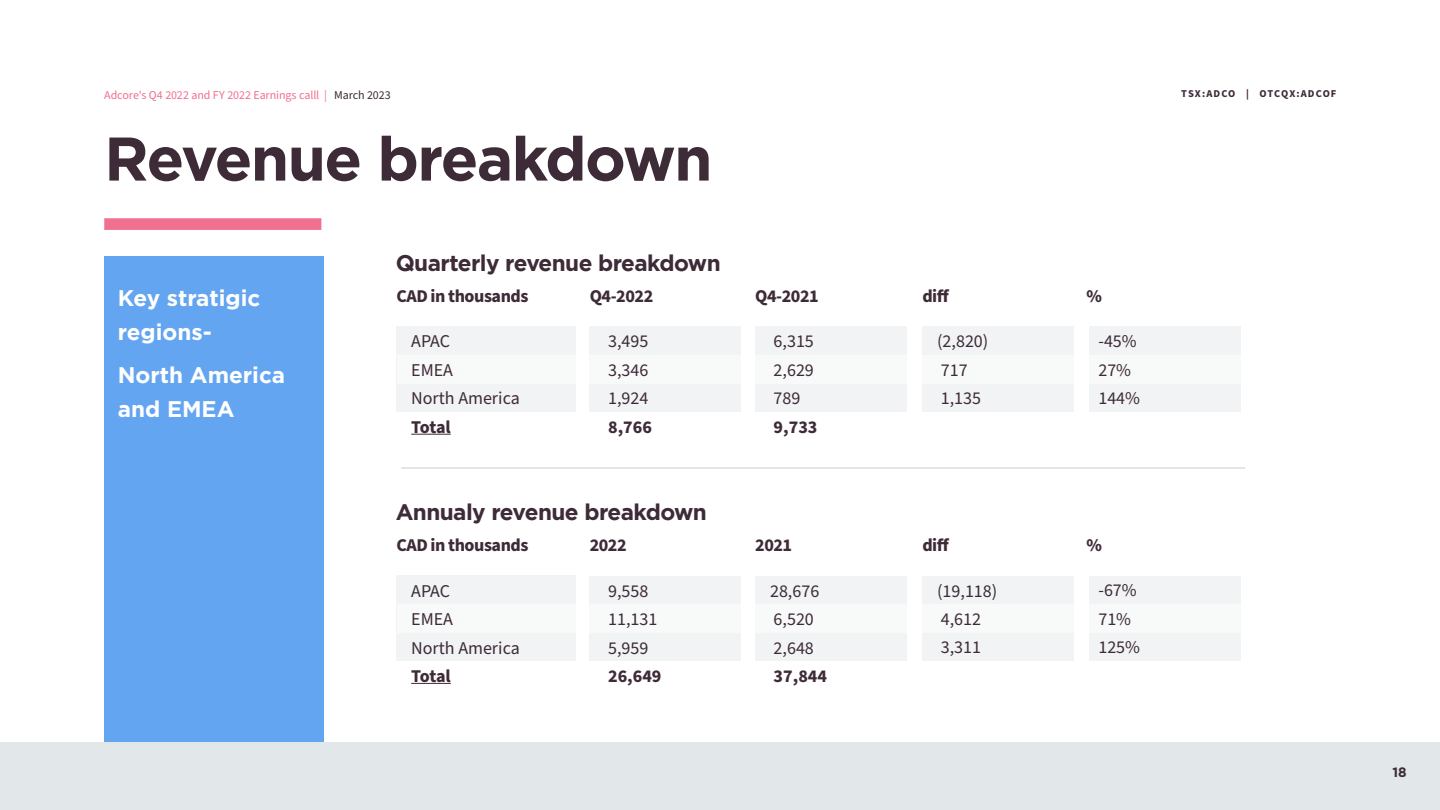
<style>
.page{position:relative;width:1440px;height:810px;background:#fff}
.page>*{position:absolute;margin:0;border:0;box-sizing:border-box;transform-origin:0 0}
.t1{font:700 61.5px "Homepage Baukasten";letter-spacing:-.025em;color:#3e2b38}
.t2{font:700 22.5px "Homepage Baukasten";letter-spacing:-.025em;color:#3e2b38}
.t3{font:700 22.5px/33.8px "Homepage Baukasten";color:#fff}
.t4{font:18px/28.5px "Source Sans Pro";color:#3e2b38}
.t5{font:700 18px "Source Sans Pro";letter-spacing:-.025em;color:#3e2b38}
.t6{font:700 13.5px "Homepage Baukasten";color:#3e2b38}
.t7{font:12px "Source Sans Pro";letter-spacing:-.01em;color:#f1708f}
.t8{font:700 10.5px "Source Sans Pro";letter-spacing:.095em;color:#3e2b38}
.s1{color:#3e2b38}
</style>
<div class="page">
<div style="left:0;top:742px;width:1440px;height:68px;background:#e2e7e9"></div>
<div style="left:104px;top:218px;width:217px;height:12px;background:#f1708f"></div>
<div style="left:396px;top:327px;width:180px;height:87px;background:#f1f3f4"></div>
<div style="left:396px;top:576px;width:180px;height:87px;background:#f1f3f4"></div>
<div style="left:590px;top:327px;width:151px;height:28px;background:#f1f3f4"></div>
<div style="left:590px;top:576px;width:151px;height:28px;background:#f1f3f4"></div>
<div style="left:755px;top:327px;width:152px;height:28px;background:#f1f3f4"></div>
<div style="left:755px;top:576px;width:152px;height:28px;background:#f1f3f4"></div>
<div style="left:922px;top:327px;width:152px;height:28px;background:#f1f3f4"></div>
<div style="left:922px;top:576px;width:152px;height:28px;background:#f1f3f4"></div>
<div style="left:1089px;top:327px;width:152px;height:28px;background:#f1f3f4"></div>
<div style="left:1089px;top:576px;width:152px;height:28px;background:#f1f3f4"></div>
<div style="left:590px;top:355px;width:151px;height:29px;background:#f8f9f9"></div>
<div style="left:590px;top:604px;width:151px;height:29px;background:#f8f9f9"></div>
<div style="left:397px;top:355px;width:179px;height:29px;background:#f8f9f9"></div>
<div style="left:397px;top:604px;width:179px;height:29px;background:#f8f9f9"></div>
<div style="left:755px;top:355px;width:152px;height:29px;background:#f8f9f9"></div>
<div style="left:755px;top:604px;width:152px;height:29px;background:#f8f9f9"></div>
<div style="left:922px;top:355px;width:152px;height:29px;background:#f8f9f9"></div>
<div style="left:922px;top:604px;width:152px;height:29px;background:#f8f9f9"></div>
<div style="left:1089px;top:355px;width:152px;height:29px;background:#f8f9f9"></div>
<div style="left:1089px;top:604px;width:152px;height:29px;background:#f8f9f9"></div>
<div style="left:590px;top:384px;width:151px;height:28px;background:#f1f3f4"></div>
<div style="left:590px;top:633px;width:151px;height:29px;background:#f1f3f4"></div>
<div style="left:755px;top:384px;width:152px;height:28px;background:#f1f3f4"></div>
<div style="left:755px;top:633px;width:152px;height:29px;background:#f1f3f4"></div>
<div style="left:922px;top:384px;width:152px;height:28px;background:#f1f3f4"></div>
<div style="left:922px;top:633px;width:152px;height:29px;background:#f1f3f4"></div>
<div style="left:1089px;top:384px;width:152px;height:28px;background:#f1f3f4"></div>
<div style="left:1089px;top:633px;width:152px;height:29px;background:#f1f3f4"></div>
<div style="left:396px;top:412px;width:855px;height:29px;background:#fff"></div>
<div style="left:396px;top:662px;width:855px;height:28px;background:#fff"></div>
<hr style="left:411px;top:434px;width:40px;height:1px;background:#3e2b38">
<hr style="left:411px;top:683px;width:40px;height:1px;background:#3e2b38">
<div style="left:104px;top:256px;width:220px;height:486px;background:#63a5f1"></div>
<hr style="left:401px;top:468px;width:844px;height:1px;background:#cfcacd">
<p class="t7" style="left:104px;top:87px;width:288px">Adcore's Q4 2022 and FY 2022 Earnings calll | <span class="s1">March 2023</span></p>
<h1 class="t1" style="left:104px;top:123px;width:610px">Revenue breakdown</h1>
<p class="t3" style="left:118px;top:281px;width:144px">Key stratigic regions-</p>
<p class="t3" style="left:118px;top:358px;width:169px">North America and EMEA</p>
<p class="t2" style="left:396px;top:250px;width:327px">Quarterly revenue breakdown</p>
<p class="t5" style="left:396px;top:284px;width:134px">CAD in thousands</p>
<p class="t4" style="left:411px;top:328px;width:110px">APAC<br>EMEA<br>North America</p>
<p class="t5" style="left:411px;top:415px;width:41px">Total</p>
<p class="t5" style="left:590px;top:284px;width:65px">Q4-2022</p>
<p class="t4" style="left:608px;top:328px;width:42px;text-align:justify">3,495<br>3,346<br>1,924</p>
<p class="t5" style="left:608px;top:415px;width:45px">8,766</p>
<p class="t2" style="left:396px;top:499px;width:313px">Annualy revenue breakdown</p>
<p class="t5" style="left:396px;top:533px;width:134px">CAD in thousands</p>
<p class="t4" style="left:411px;top:577px;width:110px">APAC<br>EMEA<br>North America</p>
<p class="t5" style="left:411px;top:664px;width:41px">Total</p>
<p class="t5" style="left:590px;top:533px;width:38px">2022</p>
<p class="t4" style="left:608px;top:577px;width:51px">9,558<br>11,131<br>5,959</p>
<p class="t5" style="left:608px;top:664px;width:55px">26,649</p>
<p class="t5" style="left:755px;top:284px;width:65px">Q4-2021</p>
<p class="t4" style="left:774px;top:328px;width:42px;text-align:justify">6,315<br>2,629<br>789</p>
<p class="t5" style="left:774px;top:415px;width:45px">9,733</p>
<p class="t5" style="left:755px;top:533px;width:38px">2021</p>
<p class="t4" style="left:770px;top:577px;width:51px">28,676<br>6,520<br>2,648</p>
<p class="t5" style="left:774px;top:664px;width:55px">37,844</p>
<p class="t5" style="left:922px;top:284px;width:29px">diff</p>
<p class="t4" style="left:937px;top:328px;width:53px">(2,820)<br>717<br>1,135</p>
<p class="t5" style="left:922px;top:533px;width:29px">diff</p>
<p class="t4" style="left:937px;top:577px;width:62px">(19,118)<br>4,612<br>3,311</p>
<p class="t8" style="left:1181px;top:87px;width:157px">TSX:ADCO | OTCQX:ADCOF</p>
<p class="t5" style="left:1086px;top:284px;width:17px">%</p>
<p class="t4" style="left:1098px;top:328px;width:43px">-45%<br>27%<br>144%</p>
<p class="t5" style="left:1086px;top:533px;width:17px">%</p>
<p class="t4" style="left:1098px;top:577px;width:43px">-67%<br>71%<br>125%</p>
<p class="t6" style="left:1392px;top:765px;width:16px">18</p>
</div>
